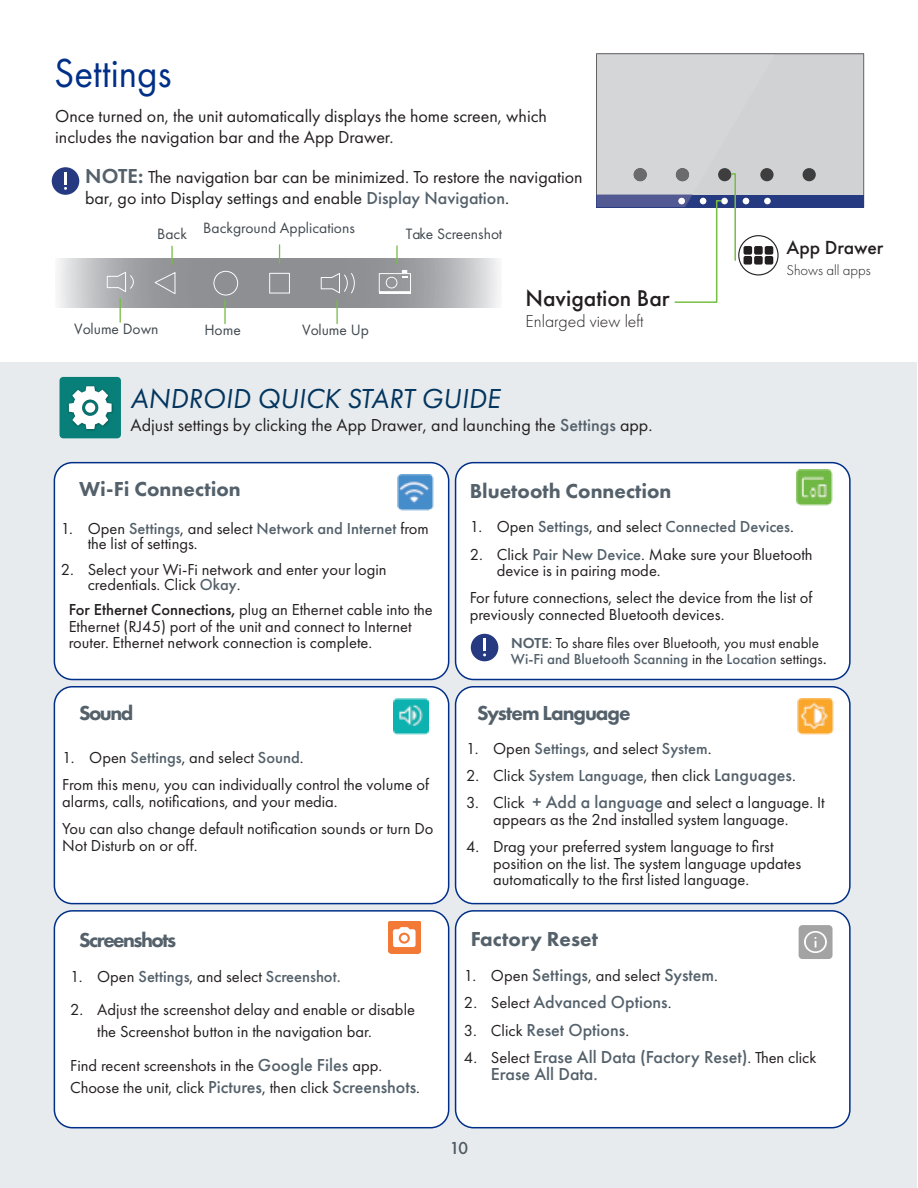
<style>
.page{position:relative;width:918px;height:1188px;background:#fff}
.page>*{position:absolute;margin:0;border:0;box-sizing:border-box;transform-origin:0 0}
.Heading_1{font:42px "Futura PT";color:#002f87;scale:.93 1}
.Heading_2{font:italic 28.5px "Futura PT";color:#03355e}
.t1{font:500 23.7px "Futura PT";color:#231f20}
.Heading_2-2{font:800 21px "Futura PT";color:#54616b}
.Heading_2-3{font:800 21px "Futura PT";letter-spacing:-.045em;color:#54616b}
.Heading_2-4{font:800 21px "Futura PT";letter-spacing:-.075em;color:#54616b}
.t2{font:500 19.65px "Futura PT";color:#231f20}
.t3{font:18px/21px "Futura PT";color:#231f20}
.t4{font:500 18px/16.5px "Futura PT";color:#54616b}
.t5{font:300 17.85px "Futura PT";color:#231f20}
.t6{font:16.5px/16.5px "Futura PT";color:#231f20}
.t7{font:500 16.5px "Futura PT";color:#54616b}
.t8{font:15.6px "Futura PT";color:#41494f}
.t9{font:15px/16.5px "Futura PT";color:#231f20}
.t10{font:300 14.85px "Futura PT";color:#231f20}
.s1{font-weight:600;font-size:21px;color:#54616b}
.s2{font-weight:500;color:#54616b}
.s3{font-weight:500}
.s4{font-weight:400;color:#231f20}
.s5{font-weight:500;font-size:18px;color:#54616b}
.s6{font-weight:600;color:#54616b}
.s7{font-size:18px}
.s8{font-weight:400;font-size:16.5px;color:#231f20}
</style>
<div class="page">
<div style="left:0;top:363px;width:916px;height:825px;background:#e7ebee"></div>
<div style="left:54px;top:463px;width:395px;height:217px;background:#fff;border-radius:18px"></div>
<div style="left:54px;top:462px;width:395px;height:218px;border:2px solid #002f87;border-radius:18px"></div>
<div style="left:456px;top:463px;width:394px;height:217px;background:#fff;border-radius:18px"></div>
<div style="left:455px;top:462px;width:396px;height:218px;border:2px solid #002f87;border-radius:18px"></div>
<div style="left:54px;top:687px;width:395px;height:217px;background:#fff;border-radius:18px"></div>
<div style="left:54px;top:686px;width:395px;height:218px;border:2px solid #002f87;border-radius:18px"></div>
<div style="left:456px;top:687px;width:394px;height:217px;background:#fff;border-radius:18px"></div>
<div style="left:455px;top:686px;width:396px;height:218px;border:2px solid #002f87;border-radius:18px"></div>
<div style="left:54px;top:911px;width:395px;height:217px;background:#fff;border-radius:18px"></div>
<div style="left:54px;top:910px;width:395px;height:218px;border:2px solid #002f87;border-radius:18px"></div>
<div style="left:456px;top:911px;width:394px;height:217px;background:#fff;border-radius:18px"></div>
<div style="left:455px;top:910px;width:396px;height:218px;border:2px solid #002f87;border-radius:18px"></div>
<div style="left:52px;top:167px;width:27px;height:28px;background:#253a80;border-radius:50%"></div>
<svg style="left:64px;top:172px;width:3px;height:18px"></svg>
<div style="left:471px;top:634px;width:27px;height:27px;background:#253a80;border-radius:50%"></div>
<svg style="left:483px;top:639px;width:3px;height:17px"></svg>
<svg style="left:596px;top:54px;width:268px;height:249px"></svg>
<img style="left:58px;top:258px;width:441px;height:49px">
<svg style="left:213px;top:271px;width:25px;height:53px"></svg>
<svg style="left:336px;top:299px;width:2px;height:25px"></svg>
<svg style="left:120px;top:298px;width:1px;height:25px"></svg>
<svg style="left:171px;top:246px;width:2px;height:19px"></svg>
<svg style="left:279px;top:244px;width:1px;height:20px"></svg>
<svg style="left:155px;top:272px;width:20px;height:22px"></svg>
<svg style="left:269px;top:273px;width:21px;height:21px"></svg>
<hr style="left:379px;top:293px;width:32px;height:1px;background:#fff">
<svg style="left:379px;top:245px;width:32px;height:47px"></svg>
<svg style="left:107px;top:272px;width:27px;height:20px"></svg>
<svg style="left:321px;top:273px;width:34px;height:20px"></svg>
<div style="left:60px;top:377px;width:61px;height:61px;background:#088079;border-radius:4px"></div>
<img style="left:68px;top:404px;width:45px;height:27px">
<svg style="left:69px;top:386px;width:43px;height:43px"></svg>
<div style="left:85px;top:403px;width:10px;height:10px;background:#fff;border-radius:50%"></div>
<img style="left:388px;top:921px;width:33px;height:32px">
<img style="left:398px;top:474px;width:36px;height:36px">
<img style="left:797px;top:470px;width:36px;height:36px">
<img style="left:798px;top:698px;width:36px;height:36px">
<img style="left:394px;top:698px;width:34px;height:36px">
<div style="left:799px;top:925px;width:34px;height:34px;background:#a3a3a3;border-radius:4px"></div>
<img style="left:805px;top:931px;width:22px;height:22px">
<p class="Heading_1" style="left:54px;top:48px;width:128px">Settings</p>
<p class="t3" style="left:55px;top:106px;width:493px">Once turned on, the unit automatically displays the home screen, which includes the navigation bar and the App Drawer.</p>
<p class="t3" style="left:85px;top:167px;width:499px"><span class="s1">NOTE:</span> The navigation bar can be minimized. To restore the navigation bar, go into Display settings and enable <span class="s2">Display Navigation</span>.</p>
<p class="t8" style="left:157px;top:225px;width:31px">Back</p>
<p class="t8" style="left:203px;top:218px;width:153px">Background Applications</p>
<p class="t8" style="left:74px;top:320px;width:86px">Volume Down</p>
<p class="t8" style="left:302px;top:321px;width:68px">Volume Up</p>
<p class="t8" style="left:204px;top:320px;width:38px">Home</p>
<p class="t8" style="left:406px;top:225px;width:98px">Take Screenshot</p>
<p class="Heading_2" style="left:131px;top:381px;width:371px">ANDROID QUICK START GUIDE</p>
<h3 class="t1" style="left:525px;top:284px;width:146px">Navigation Bar</h3>
<p class="t5" style="left:526px;top:311px;width:120px">Enlarged view left</p>
<p class="t3" style="left:131px;top:414px;width:524px">Adjust settings by clicking the App Drawer, and launching the <span class="s2">Settings</span> app.</p>
<p class="Heading_2-2" style="left:79px;top:476px;width:163px">Wi-Fi Connection</p>
<p class="Heading_2-2" style="left:470px;top:478px;width:203px">Bluetooth Connection</p>
<p class="t2" style="left:787px;top:235px;width:98px">App Drawer</p>
<p class="t10" style="left:787px;top:262px;width:86px">Shows all apps</p>
<p class="t6" style="left:88px;top:521px;width:343px;line-height:15px;text-indent:-27px">1. Open <span class="s2">Settings</span>, and select <span class="s2">Network and Internet</span> from the list of settings.</p>
<p class="t6" style="left:88px;top:561px;width:300px;line-height:15px;text-indent:-27px">2. Select your Wi-Fi network and enter your login credentials. Click <span class="s2">Okay</span>.</p>
<p class="t6" style="left:69px;top:601px;width:366px"><span class="s3">For Ethernet Connections,</span> plug an Ethernet cable into the<br>Ethernet (RJ45) port of the unit and connect to Internet router. Ethernet network connection is complete.</p>
<p class="Heading_2-2" style="left:79px;top:700px;width:56px">Sound</p>
<p class="t6" style="left:62px;top:749px;width:243px">1. Open <span class="s2">Settings</span>, and select <span class="s2">Sound</span>.</p>
<p class="t6" style="left:62px;top:776px;width:368px">From this menu, you can individually control the volume of alarms, calls, notifications, and your media.</p>
<p class="t6" style="left:62px;top:820px;width:373px">You can also change default notification sounds or turn Do<br>Not Disturb on or off.</p>
<p class="Heading_2-4" style="left:79px;top:927px;width:99px">Screenshots</p>
<p class="t7" style="left:70px;top:966px;width:272px"><span class="s4">1. Open</span> Settings<span class="s4">, and select</span> Screenshot.</p>
<p class="t6" style="left:97px;top:998px;width:319px;line-height:22.5px;text-indent:-27px">2. Adjust the screenshot delay and enable or disable the Screenshot button in the navigation bar.</p>
<p class="t6" style="left:70px;top:1054px;width:351px;line-height:22.5px">Find recent screenshots in the <span class="s5">Google Files</span> app.<br>Choose the unit, click <span class="s5">Pictures</span>, then click <span class="s5">Screenshots</span>.</p>
<p class="t7" style="left:470px;top:517px;width:326px"><span class="s4">1. Open</span> Settings<span class="s4">, and select</span> Connected Devices<span class="s4">.</span></p>
<p class="t6" style="left:497px;top:546px;width:317px;text-indent:-27px">2. Click <span class="s2">Pair New Device</span>. Make sure your Bluetooth device is in pairing mode.</p>
<p class="t6" style="left:470px;top:590px;width:344px">For future connections, select the device from the list of previously connected Bluetooth devices.</p>
<p class="t9" style="left:511px;top:634px;width:317px"><span class="s6">NOTE</span>: To share files over Bluetooth, you must enable<br><span class="s2">Wi-Fi and Bluetooth Scanning</span> in the <span class="s2">Location</span> settings<span class="s7">.</span></p>
<p class="Heading_2-3" style="left:477px;top:700px;width:155px">System Language</p>
<p class="t6" style="left:466px;top:740px;width:247px">1. Open <span class="s2">Settings</span>, and select <span class="s2">System</span>.</p>
<p class="t6" style="left:466px;top:767px;width:331px">2. Click <span class="s2">System Language</span>, then click <span class="s5">Languages</span>.</p>
<p class="t6" style="left:466px;top:795px;width:360px;text-align:center">3. Click <span class="s5">+ Add a language</span> and select a language. It appears as the 2nd installed system language.</p>
<p class="t6" style="left:493px;top:838px;width:309px;text-indent:-27px">4. Drag your preferred system language to first position on the list. The system language updates automatically to the first listed language.</p>
<p class="Heading_2-2" style="left:471px;top:926px;width:129px">Factory Reset</p>
<p class="t6" style="left:464px;top:967px;width:256px">1. Open <span class="s5">Settings</span>, and select <span class="s5">System</span>.</p>
<p class="t4" style="left:464px;top:994px;width:209px"><span class="s8">2. Select</span> Advanced Options<span class="s8">.</span></p>
<p class="t4" style="left:464px;top:1022px;width:167px"><span class="s8">3. Click</span> Reset Options<span class="s8">.</span></p>
<p class="t4" style="left:491px;top:1049px;width:327px;text-indent:-27px"><span class="s8">4. Select</span> Erase All Data (Factory Reset)<span class="s8">. Then click<br></span>Erase All Data.</p>
<p class="t4" style="left:449px;top:1139px;width:21px">10</p>
</div>
